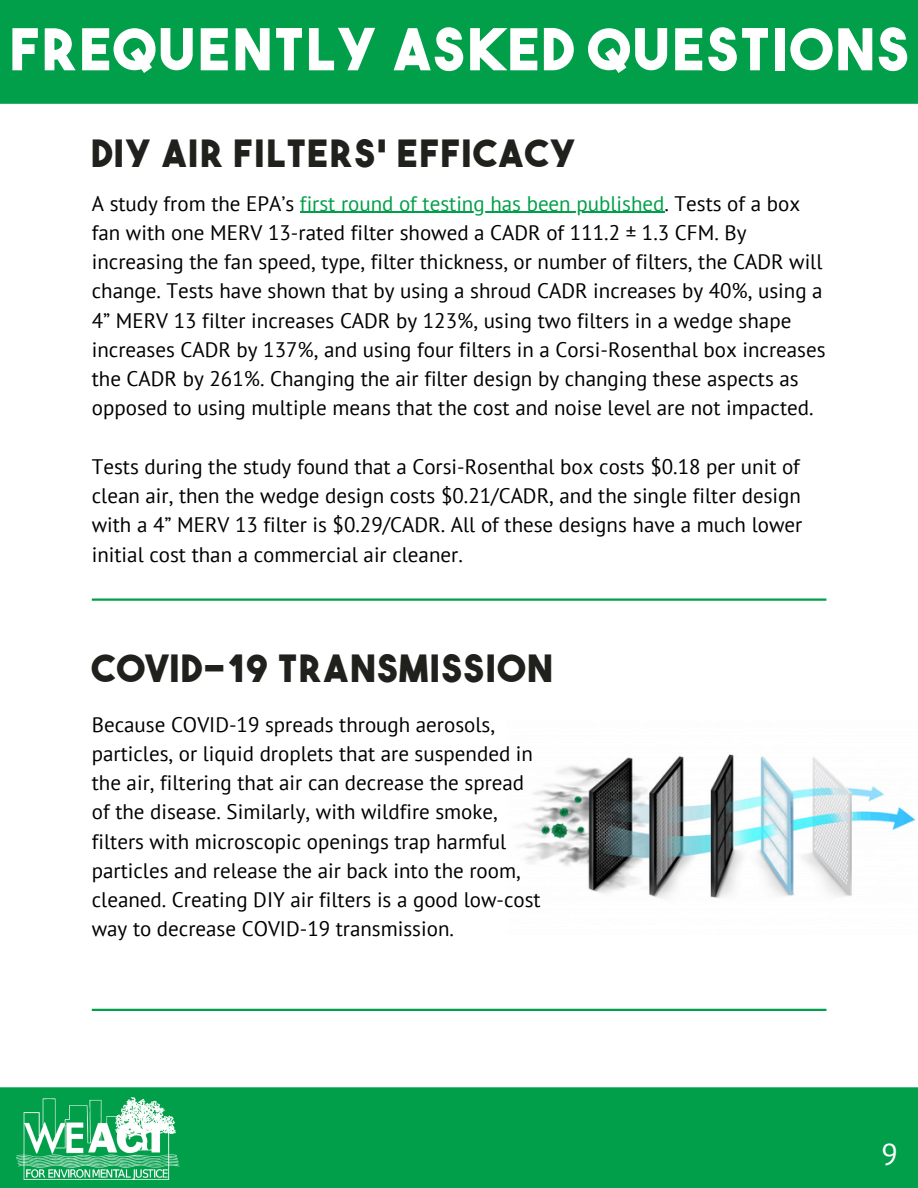
<style>
.page{position:relative;width:918px;height:1188px;background:#fff}
.page>*{position:absolute;margin:0;border:0;box-sizing:border-box;transform-origin:0 0}
.t1{font:57.45px "The Bold Font";letter-spacing:.05em;color:#fff}
.t2{font:37.5px "The Bold Font";letter-spacing:.05em;color:#20211d}
.t3{font:30px "PT Sans";color:#fff}
.t4{font:21px/29.2px "PT Sans";color:#000}
.s1{color:#019f4a}
</style>
<div class="page">
<div style="left:0;top:1087px;width:918px;height:101px;background:#019f4a"></div>
<img style="left:17px;top:1097px;width:163px;height:82px">
<div style="left:0;top:0;width:918px;height:104px;background:#019f4a"></div>
<hr style="left:92px;top:598px;width:734px;height:3px;background:#019f4a">
<hr style="left:92px;top:1009px;width:734px;height:2px;background:#019f4a">
<img style="left:519px;top:754px;width:397px;height:144px">
<hr style="left:300px;top:212px;width:364px;height:1px;background:#019f4a">
<p class="t1" style="left:10px;top:27px;width:900px">FREQUENTLY ASKED QUESTIONS</p>
<p class="t2" style="left:92px;top:139px;width:486px">DIY AIR FILTERS’ EFFICACY</p>
<p class="t4" style="left:92px;top:188px;width:735px">A study from the EPA’s <span class="s1">first round of testing has been published</span>. Tests of a box fan with one MERV 13-rated filter showed a CADR of 111.2 ± 1.3 CFM. By increasing the fan speed, type, filter thickness, or number of filters, the CADR will change. Tests have shown that by using a shroud CADR increases by 40%, using a 4” MERV 13 filter increases CADR by 123%, using two filters in a wedge shape increases CADR by 137%, and using four filters in a Corsi-Rosenthal box increases the CADR by 261%. Changing the air filter design by changing these aspects as opposed to using multiple means that the cost and noise level are not impacted.</p>
<p class="t4" style="left:92px;top:451px;width:712px;text-align:justify">Tests during the study found that a Corsi-Rosenthal box costs $0.18 per unit of clean air, then the wedge design costs $0.21/CADR, and the single filter design with a 4” MERV 13 filter is $0.29/CADR. All of these designs have a much lower initial cost than a commercial air cleaner.</p>
<p class="t2" style="left:92px;top:654px;width:463px">COVID-19 TRANSMISSION</p>
<p class="t4" style="left:92px;top:709px;width:450px">Because COVID-19 spreads through aerosols, particles, or liquid droplets that are suspended in the air, filtering that air can decrease the spread of the disease. Similarly, with wildfire smoke, filters with microscopic openings trap harmful particles and release the air back into the room, cleaned. Creating DIY air filters is a good low-cost way to decrease COVID-19 transmission.</p>
<p class="t3" style="left:882px;top:1135px;width:18px">9</p>
</div>
